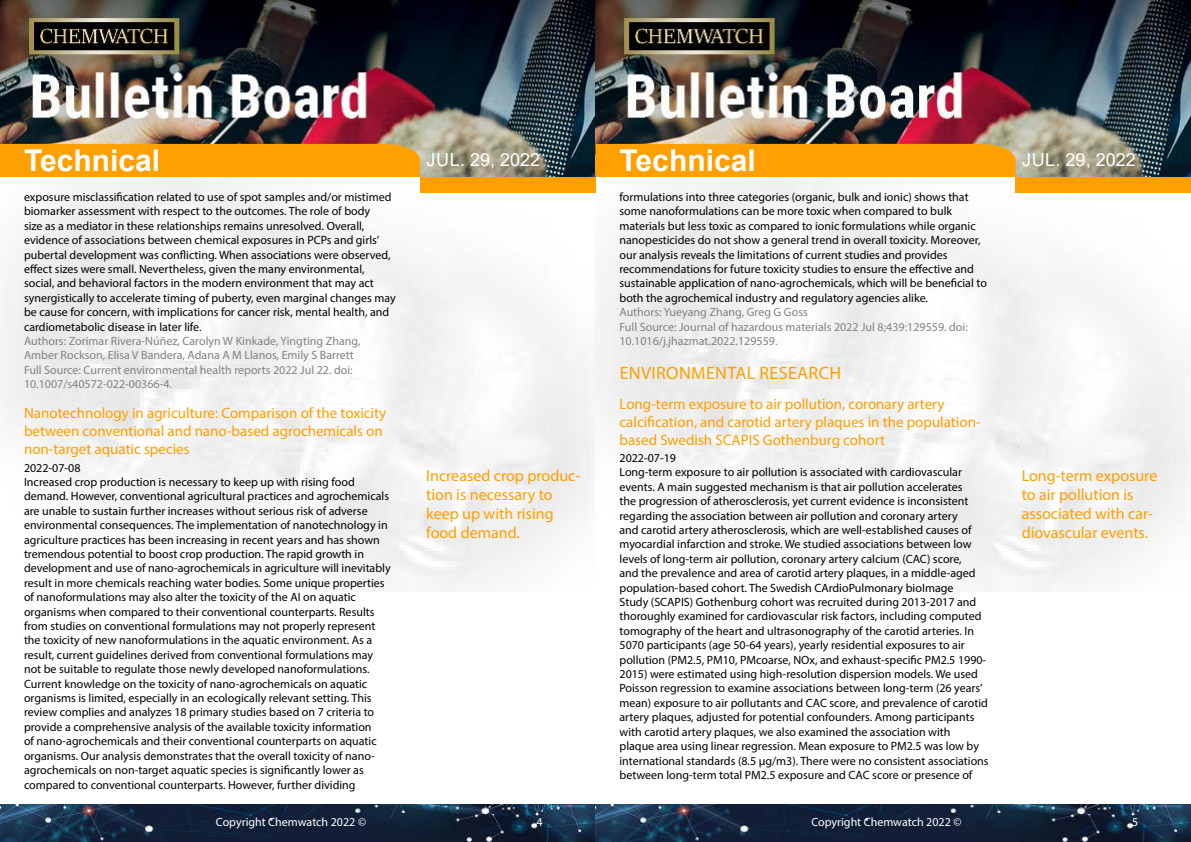
<style>
.page{position:relative;width:1191px;height:842px;background:#fff}
.page>*{position:absolute;margin:0;border:0;box-sizing:border-box;transform-origin:0 0}
.t1{font:700 30px "Arial";color:#fff}
.t2{font:18px "Arial";color:#fff}
.t3{font:18px "Myriad Pro";letter-spacing:.02em;color:#ff9f00}
.t4{font:16px/19.2px "Myriad Pro";color:#ff9f00}
.t5{font:15px/18px "Myriad Pro";color:#ff9f00}
.t6{font:12px/14.4px "Myriad Pro";color:#000}
.t7{font:12px/14.4px "Myriad Pro";color:#808285}
.t8{font:12px "Myriad Pro";color:#fff}
</style>
<div class="page">
<img style="left:0;top:0;width:1191px;height:592px">
<div style="left:420px;top:177px;width:175px;height:15px;background:#ff9f00"></div>
<div style="left:1015px;top:177px;width:176px;height:15px;background:#ff9f00"></div>
<div style="left:0;top:144px;width:420px;height:33px;background:#ff9f00"></div>
<div style="left:595px;top:144px;width:420px;height:33px;background:#ff9f00"></div>
<img style="left:0;top:804px;width:1191px;height:38px">
<h1 class="t1" style="left:24px;top:139px;width:138px">Technical</h1>
<h1 class="t1" style="left:619px;top:139px;width:138px">Technical</h1>
<p class="t6" style="left:24px;top:190px;width:373px">exposure misclassification related to use of spot samples and/or mistimed biomarker assessment with respect to the outcomes. The role of body<br>size as a mediator in these relationships remains unresolved. Overall, evidence of associations between chemical exposures in PCPs and girls’ pubertal development was conflicting. When associations were observed, effect sizes were small. Nevertheless, given the many environmental, social, and behavioral factors in the modern environment that may act synergistically to accelerate timing of puberty, even marginal changes may be cause for concern, with implications for cancer risk, mental health, and cardiometabolic disease in later life.</p>
<p class="t7" style="left:24px;top:334px;width:338px">Authors: Zorimar Rivera-Núñez, Carolyn W Kinkade, Yingting Zhang, Amber Rockson, Elisa V Bandera, Adana A M Llanos, Emily S Barrett Full Source: Current environmental health reports 2022 Jul 22. doi:<br>10.1007/s40572-022-00366-4.</p>
<p class="t5" style="left:24px;top:404px;width:364px">Nanotechnology in agriculture: Comparison of the toxicity between conventional and nano-based agrochemicals on non-target aquatic species</p>
<p class="t6" style="left:24px;top:460px;width:368px">2022-07-08<br>Increased crop production is necessary to keep up with rising food demand. However, conventional agricultural practices and agrochemicals are unable to sustain further increases without serious risk of adverse environmental consequences. The implementation of nanotechnology in agriculture practices has been increasing in recent years and has shown tremendous potential to boost crop production. The rapid growth in development and use of nano-agrochemicals in agriculture will inevitably result in more chemicals reaching water bodies. Some unique properties of nanoformulations may also alter the toxicity of the AI on aquatic organisms when compared to their conventional counterparts. Results from studies on conventional formulations may not properly represent the toxicity of new nanoformulations in the aquatic environment. As a result, current guidelines derived from conventional formulations may not be suitable to regulate those newly developed nanoformulations.<br>Current knowledge on the toxicity of nano-agrochemicals on aquatic organisms is limited, especially in an ecologically relevant setting. This review complies and analyzes 18 primary studies based on 7 criteria to provide a comprehensive analysis of the available toxicity information<br>of nano-agrochemicals and their conventional counterparts on aquatic organisms. Our analysis demonstrates that the overall toxicity of nano&shy;agrochemicals on non-target aquatic species is significantly lower as compared to conventional counterparts. However, further dividing</p>
<h2 class="t2" style="left:426px;top:148px;width:115px">Jul. 29, 2022</h2>
<h2 class="t2" style="left:1022px;top:148px;width:115px">Jul. 29, 2022</h2>
<p class="t6" style="left:619px;top:190px;width:369px">formulations into three categories (organic, bulk and ionic) shows that some nanoformulations can be more toxic when compared to bulk materials but less toxic as compared to ionic formulations while organic nanopesticides do not show a general trend in overall toxicity. Moreover, our analysis reveals the limitations of current studies and provides recommendations for future toxicity studies to ensure the effective and sustainable application of nano-agrochemicals, which will be beneficial to both the agrochemical industry and regulatory agencies alike.</p>
<p class="t7" style="left:619px;top:305px;width:350px">Authors: Yueyang Zhang, Greg G Goss<br>Full Source: Journal of hazardous materials 2022 Jul 8;439:129559. doi:<br>10.1016/j.jhazmat.2022.129559.</p>
<h2 class="t3" style="left:619px;top:361px;width:223px">ENVIRONMENTAL RESEARCH</h2>
<p class="t5" style="left:619px;top:394px;width:363px">Long-term exposure to air pollution, coronary artery calcification, and carotid artery plaques in the population&shy;based Swedish SCAPIS Gothenburg cohort</p>
<p class="t6" style="left:619px;top:451px;width:371px">2022-07-19<br>Long-term exposure to air pollution is associated with cardiovascular events. A main suggested mechanism is that air pollution accelerates<br>the progression of atherosclerosis, yet current evidence is inconsistent regarding the association between air pollution and coronary artery<br>and carotid artery atherosclerosis, which are well-established causes of myocardial infarction and stroke. We studied associations between low levels of long-term air pollution, coronary artery calcium (CAC) score,<br>and the prevalence and area of carotid artery plaques, in a middle-aged population-based cohort. The Swedish CArdioPulmonary bioImage<br>Study (SCAPIS) Gothenburg cohort was recruited during 2013-2017 and thoroughly examined for cardiovascular risk factors, including computed tomography of the heart and ultrasonography of the carotid arteries. In 5070 participants (age 50-64 years), yearly residential exposures to air pollution (PM2.5, PM10, PMcoarse, NOx, and exhaust-specific PM2.5 1990- 2015) were estimated using high-resolution dispersion models. We used Poisson regression to examine associations between long-term (26 years’ mean) exposure to air pollutants and CAC score, and prevalence of carotid artery plaques, adjusted for potential confounders. Among participants with carotid artery plaques, we also examined the association with<br>plaque area using linear regression. Mean exposure to PM2.5 was low by international standards (8.5 μg/m3). There were no consistent associations between long-term total PM2.5 exposure and CAC score or presence of</p>
<h3 class="t4" style="left:426px;top:465px;width:156px">Increased crop produc&shy;tion is necessary to keep up with rising food demand.</h3>
<h3 class="t4" style="left:1021px;top:465px;width:137px">Long-term exposure to air pollution is associated with car&shy;diovascular events.</h3>
<p class="t8" style="left:216px;top:815px;width:152px">Copyright Chemwatch 2022 ©</p>
<p class="t8" style="left:536px;top:815px;width:8px">4</p>
<p class="t8" style="left:811px;top:815px;width:152px">Copyright Chemwatch 2022 ©</p>
<p class="t8" style="left:1132px;top:815px;width:8px">5</p>
</div>
